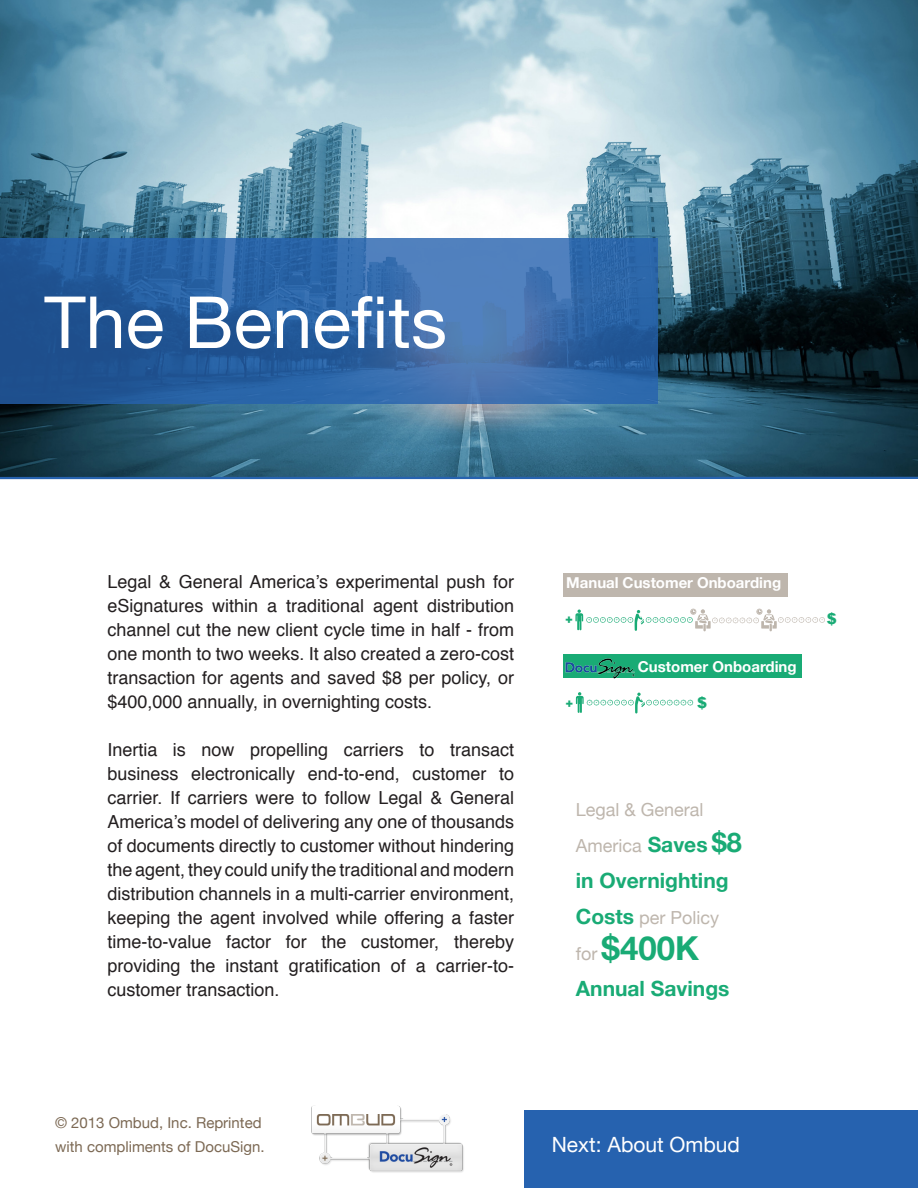
<style>
.page{position:relative;width:918px;height:1188px;background:#fff}
.page>*{position:absolute;margin:0;border:0;box-sizing:border-box;transform-origin:0 0}
.Cover_Copy{font:72px "Helvetica Neue";color:#fff}
.Cover_Copy-2{font:700 33px "Helvetica Neue";color:#19ab75}
.Cover_Copy-3{font:700 21px "Helvetica Neue";color:#19ab75}
.Cover_Copy-4{font:21px "Helvetica Neue";color:#fff}
.Cover_Copy-5{font:18px/24px "Helvetica";color:#231f20;text-align:justify}
.Cover_Copy-6{font:18px "Helvetica Neue";color:#beb6ad}
.Cover_Copy-7{font:15px/24px "Helvetica Neue";color:#7c6954}
.Cover_Copy-8{font:700 15px "Helvetica Neue";color:#fff}
.Cover_Copy-9{font:900 15px "Arial";color:#19ab75}
.Cover_Copy-10{font:900 12px "Arial";color:#19ab75}
.s1{font-weight:700;font-size:21px;color:#19ab75}
.s2{font-weight:700;font-size:27px;color:#19ab75}
.s3{font-weight:400;font-size:18px;color:#beb6ad}
</style>
<div class="page">
<img style="left:0;top:0;width:918px;height:477px">
<svg style="left:0;top:239px;width:657px;height:165px;background:#3064a4"></svg>
<div style="left:524px;top:1111px;width:394px;height:77px;background:#2662af"></div>
<img style="left:311px;top:1106px;width:153px;height:67px">
<div style="left:563px;top:573px;width:225px;height:23px;background:#beb6ad"></div>
<div style="left:563px;top:655px;width:238px;height:23px;background:#19ab75"></div>
<svg style="left:575px;top:692px;width:118px;height:22px"></svg>
<svg style="left:575px;top:609px;width:250px;height:23px"></svg>
<hr style="left:0;top:477px;width:918px;height:2px;background:#2662af">
<img style="left:565px;top:658px;width:70px;height:21px">
<p class="Cover_Copy" style="left:44px;top:261px;width:404px">The Benefits</p>
<p class="Cover_Copy-5" style="left:107px;top:570px;width:408px">Legal &amp; General America’s experimental push for</p>
<p class="Cover_Copy-8" style="left:566px;top:569px;width:216px">Manual Customer Onboarding</p>
<p class="Cover_Copy-5" style="left:107px;top:594px;width:408px">eSignatures within a traditional agent distribution channel cut the new client cycle time in half - from one month to two weeks. It also created a zero-cost transaction for agents and saved $8 per policy, or $400,000 annually, in overnighting costs.</p>
<p class="Cover_Copy-5" style="left:107px;top:738px;width:408px">Inertia is now propelling carriers to transact business electronically end-to-end, customer to carrier. If carriers were to follow Legal &amp; General America’s model of delivering any one of thousands of documents directly to customer without hindering the agent, they could unify the traditional and modern distribution channels in a multi-carrier environment, keeping the agent involved while offering a faster time-to-value factor for the customer, thereby providing the instant gratification of a carrier-to&shy;customer transaction.</p>
<p class="Cover_Copy-10" style="left:565px;top:611px;width:9px">+</p>
<p class="Cover_Copy-9" style="left:827px;top:608px;width:12px">$</p>
<p class="Cover_Copy-8" style="left:638px;top:653px;width:160px">Customer Onboarding</p>
<p class="Cover_Copy-10" style="left:566px;top:695px;width:9px">+</p>
<p class="Cover_Copy-9" style="left:697px;top:692px;width:12px">$</p>
<p class="Cover_Copy-6" style="left:576px;top:794px;width:129px">Legal &amp; General</p>
<p class="Cover_Copy-6" style="left:576px;top:830px;width:167px">America <span class="s1">Saves</span> <span class="s2">$8</span></p>
<p class="Cover_Copy-3" style="left:576px;top:862px;width:154px">in Overnighting</p>
<p class="Cover_Copy-6" style="left:576px;top:902px;width:145px"><span class="s1">Costs</span> per Policy</p>
<p class="Cover_Copy-2" style="left:576px;top:918px;width:125px"><span class="s3">for</span> $400K</p>
<p class="Cover_Copy-3" style="left:576px;top:970px;width:155px">Annual Savings</p>
<p class="Cover_Copy-7" style="left:55px;top:1110px;width:211px">© 2013 Ombud, Inc. Reprinted with compliments of DocuSign.</p>
<p class="Cover_Copy-4" style="left:552px;top:1127px;width:190px">Next: About Ombud</p>
</div>
